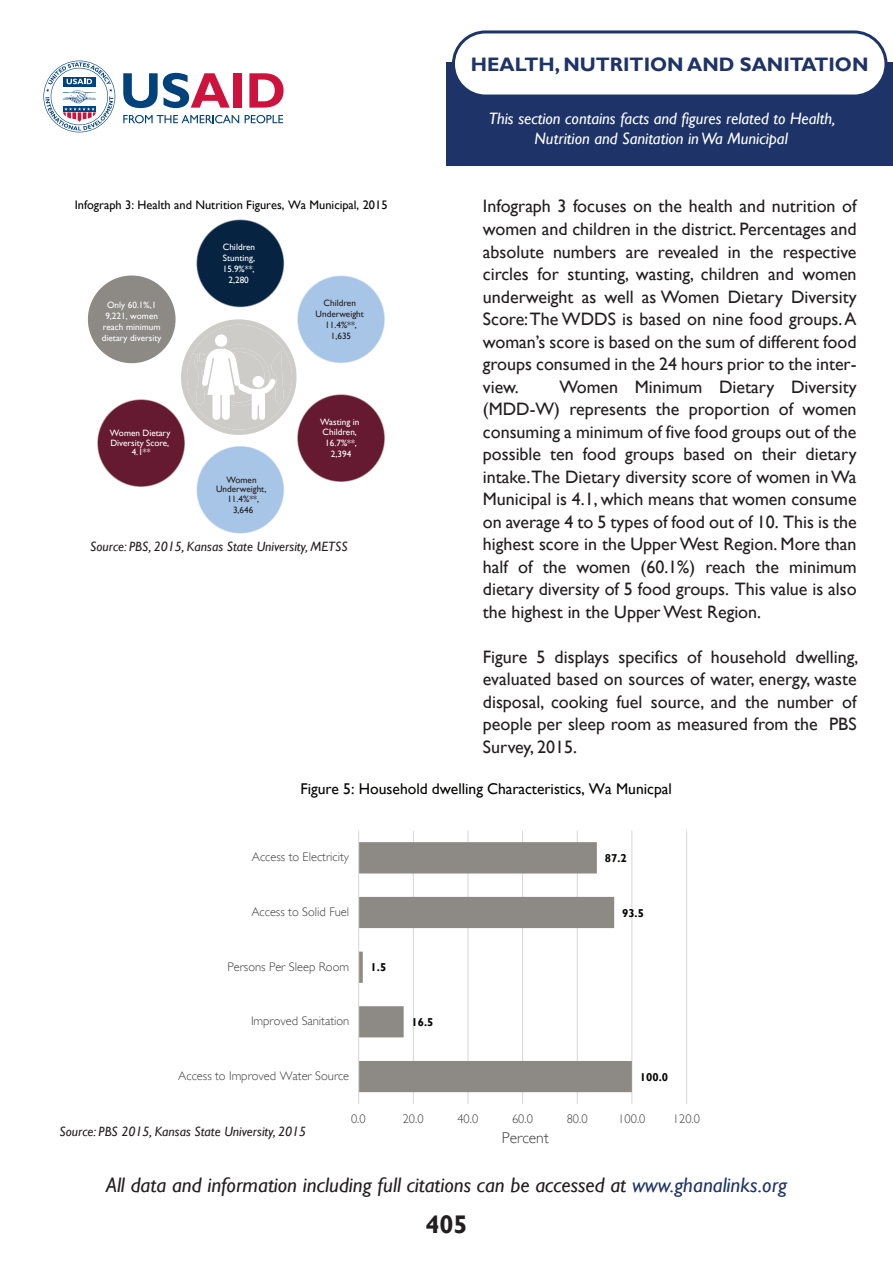
<style>
.page{position:relative;width:893px;height:1263px;background:#fff}
.page>*{position:absolute;margin:0;border:0;box-sizing:border-box;transform-origin:0 0}
.t1{font:700 25.5px "Gill Sans";color:#231f20}
.t2{font:italic 21px "Gill Sans";color:#231f20}
.t3{font:700 19.5px "Gill Sans";color:#1e3468}
.t4{font:18px/22.5px "Gill Sans";color:#231f20;text-align:justify}
.t5{font:italic 16.5px/19.8px "Gill Sans";color:#fff;text-align:center}
.t6{font:15.6px "Gill Sans";color:#050504}
.t7{font:300 15.6px "Gill Sans";color:#414040}
.t8{font:italic 13.5px "Gill Sans";color:#231f20}
.t9{font:300 12.45px "Gill Sans";color:#414040}
.t10{font:12.3px "Gill Sans";color:#050504}
.t11{font:700 11.4px "Gill Sans";color:#050504}
.t12{font:9.15px/10.9px "Gill Sans";color:#fff;text-align:center}
.t13{font:9.15px/10.9px "Gill Sans";color:#231f20;text-align:center}
.s1{color:#1e3468}
</style>
<div class="page">
<div style="left:446px;top:63px;width:447px;height:103px;background:#1e3468"></div>
<div style="left:453px;top:32px;width:433px;height:64px;background:#fff;border-radius:32px"></div>
<div style="left:452px;top:30px;width:435px;height:68px;border:3px solid #1e3468;border-radius:32px"></div>
<svg style="left:181px;top:319px;width:116px;height:116px"></svg>
<div style="left:215px;top:334px;width:12px;height:13px;background:#fff;border-radius:50%"></div>
<div style="left:253px;top:376px;width:11px;height:11px;background:#fff;border-radius:50%"></div>
<div style="left:196px;top:220px;width:88px;height:87px;background:#062442;border-radius:50%"></div>
<div style="left:297px;top:275px;width:88px;height:88px;background:#a7c5e7;border-radius:50%"></div>
<div style="left:297px;top:394px;width:88px;height:88px;background:#651a31;border-radius:50%"></div>
<div style="left:196px;top:446px;width:88px;height:88px;background:#a7c5e7;border-radius:50%"></div>
<div style="left:97px;top:399px;width:88px;height:88px;background:#651a31;border-radius:50%"></div>
<div style="left:88px;top:275px;width:88px;height:88px;background:#8d8a86;border-radius:50%"></div>
<svg style="left:123px;top:115px;width:116px;height:8px"></svg>
<svg style="left:245px;top:115px;width:38px;height:8px"></svg>
<svg style="left:123px;top:73px;width:107px;height:35px"></svg>
<div style="left:234px;top:73px;width:8px;height:35px;background:#cd123d"></div>
<svg style="left:249px;top:73px;width:35px;height:35px"></svg>
<svg style="left:43px;top:61px;width:72px;height:71px"></svg>
<hr style="left:686px;top:830px;width:1px;height:274px;background:#d9d9d8">
<hr style="left:631px;top:830px;width:1px;height:274px;background:#d9d9d8">
<hr style="left:577px;top:830px;width:1px;height:274px;background:#d9d9d8">
<hr style="left:522px;top:830px;width:1px;height:274px;background:#d9d9d8">
<hr style="left:467px;top:830px;width:1px;height:274px;background:#d9d9d8">
<hr style="left:413px;top:830px;width:1px;height:274px;background:#d9d9d8">
<svg style="left:359px;top:842px;width:273px;height:250px"></svg>
<hr style="left:358px;top:830px;width:1px;height:274px;background:#d9d9d8">
<p class="t10" style="left:75px;top:198px;width:314px">Infograph 3: Health and Nutrition Figures, Wa Municipal, 2015</p>
<p class="t12" style="left:223px;top:241px;width:34px">Children<br>Stunting,<br>15.9%**,<br>2,280</p>
<p class="t13" style="left:316px;top:297px;width:50px">Children<br>Underweight<br>11.4%**,<br>1,635</p>
<p class="t12" style="left:102px;top:300px;width:61px">Only 60.1%,1<br>9,221, women reach minimum dietary diversity</p>
<p class="t12" style="left:110px;top:428px;width:62px;line-height:9.6px">Women Dietary<br>Diversity Score,<br>4.1**</p>
<p class="t13" style="left:216px;top:475px;width:52px;line-height:9.6px">Women<br>Underweight,<br>11.4%**,</p>
<p class="t13" style="left:233px;top:504px;width:22px">3,646</p>
<p class="t12" style="left:320px;top:416px;width:41px">Wasting in<br>Children,<br>16.7%**,<br>2,394</p>
<p class="t8" style="left:90px;top:539px;width:259px">Source: PBS, 2015, Kansas State University, METSS</p>
<p class="t3" style="left:471px;top:52px;width:399px">HEALTH, NUTRITION AND SANITATION</p>
<p class="t5" style="left:489px;top:108px;width:348px">This section contains facts and figures related to Health,<br>Nutrition and Sanitation in Wa Municipal</p>
<p class="t4" style="left:483px;top:195px;width:375px">Infograph 3 focuses on the health and nutrition of women and children in the district. Percentages and absolute numbers are revealed in the respective circles for stunting, wasting, children and women underweight as well as Women Dietary Diversity Score: The WDDS is based on nine food groups. A woman’s score is based on the sum of different food groups consumed in the 24 hours prior to the inter&shy;view.</p>
<p class="t4" style="left:483px;top:375px;width:375px;text-indent:77px">Women Minimum Dietary Diversity (MDD-W) represents the proportion of women consuming a minimum of five food groups out of the possible ten food groups based on their dietary intake.The Dietary diversity score of women in Wa Municipal is 4.1, which means that women consume on average 4 to 5 types of food out of 10. This is the highest score in the Upper West Region. More than half of the women (60.1%) reach the minimum dietary diversity of 5 food groups. This value is also the highest in the Upper West Region.</p>
<p class="t4" style="left:483px;top:645px;width:377px">Figure 5 displays specifics of household dwelling, evaluated based on sources of water, energy, waste disposal, cooking fuel source, and the number of people per sleep room as measured from the PBS Survey, 2015.</p>
<p class="t6" style="left:300px;top:779px;width:373px">Figure 5: Household dwelling Characteristics, Wa Municpal</p>
<p class="t9" style="left:252px;top:850px;width:99px">Access to Electricity</p>
<p class="t11" style="left:605px;top:851px;width:23px">87.2</p>
<p class="t9" style="left:251px;top:904px;width:99px">Access to Solid Fuel</p>
<p class="t11" style="left:622px;top:906px;width:23px">93.5</p>
<p class="t9" style="left:227px;top:959px;width:123px">Persons Per Sleep Room</p>
<p class="t11" style="left:371px;top:960px;width:17px">1.5</p>
<p class="t9" style="left:251px;top:1014px;width:100px">Improved Sanitation</p>
<p class="t11" style="left:412px;top:1015px;width:23px">16.5</p>
<p class="t9" style="left:178px;top:1068px;width:172px">Access to Improved Water Source</p>
<p class="t11" style="left:640px;top:1070px;width:30px">100.0</p>
<p class="t8" style="left:60px;top:1123px;width:248px">Source: PBS 2015, Kansas State University, 2015</p>
<p class="t9" style="left:351px;top:1111px;width:16px">0.0</p>
<p class="t9" style="left:403px;top:1111px;width:22px">20.0</p>
<p class="t9" style="left:457px;top:1111px;width:22px">40.0</p>
<p class="t9" style="left:512px;top:1111px;width:22px">60.0</p>
<p class="t9" style="left:567px;top:1111px;width:22px">80.0</p>
<p class="t9" style="left:618px;top:1111px;width:29px">100.0</p>
<p class="t9" style="left:673px;top:1111px;width:29px">120.0</p>
<p class="t7" style="left:502px;top:1128px;width:48px">Percent</p>
<p class="t2" style="left:106px;top:1173px;width:683px">All data and information including full citations can be accessed at <span class="s1">www.ghanalinks.org</span></p>
<h1 class="t1" style="left:425px;top:1209px;width:44px">405</h1>
</div>
